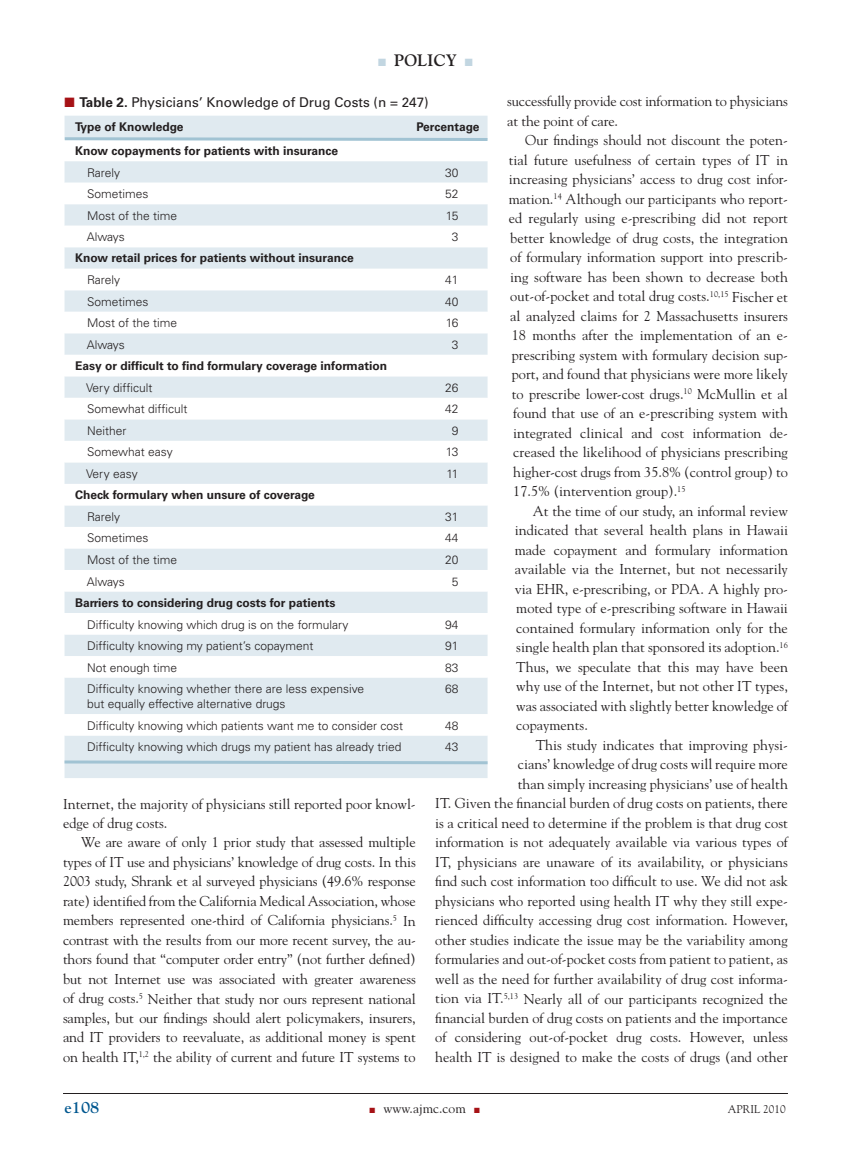
<style>
.page{position:relative;width:851px;height:1161px;background:#fff}
.page>*{position:absolute;margin:0;border:0;box-sizing:border-box;transform-origin:0 0}
.t1{font:700 16.5px "Goudy";color:#231f20}
.t2{font:700 16.5px "Goudy";color:#00578f}
.t3{font:14.25px/19.5px "Goudy";color:#231f20}
.t4{font:13.5px "Univers";color:#231f20}
.t5{font:13.5px "Goudy";color:#231f20}
.t6{font:300 12px/15px "Univers";color:#231f20}
.t7{font:700 12px "Univers";color:#231f20}
.t8{font:11.25px "Goudy";color:#231f20}
.s1{color:#c2d6e1}
.s2{color:#a61216}
.s3{font-weight:700}
</style>
<div class="page">
<hr style="left:63px;top:1093px;width:725px;height:1px;background:#231f20">
<div style="left:64px;top:116px;width:423px;height:662px;background:#e0eaf0"></div>
<svg style="left:64px;top:143px;width:423px;height:593px"></svg>
<svg style="left:64px;top:136px;width:424px;height:7px"></svg>
<svg style="left:64px;top:759px;width:424px;height:7px;background:#c4d9e3"></svg>
<p class="t1" style="left:378px;top:51px;width:96px"><span class="s1">■</span> POLICY <span class="s1">■</span></p>
<p class="t3" style="left:507px;top:92px;width:282px">successfully provide cost information to physicians at the point of care.</p>
<p class="t3" style="left:525px;top:131px;width:264px">Our findings should not discount the poten-</p>
<p class="t3" style="left:508px;top:150px;width:281px">tial future usefulness of certain types of IT in</p>
<p class="t3" style="left:508px;top:170px;width:281px">increasing physicians’ access to drug cost infor-</p>
<p class="t3" style="left:508px;top:189px;width:281px">mation.<sup>14</sup> Although our participants who report-</p>
<p class="t3" style="left:508px;top:209px;width:280px">ed regularly using e-prescribing did not report</p>
<p class="t3" style="left:510px;top:228px;width:279px">better knowledge of drug costs, the integration</p>
<p class="t3" style="left:510px;top:248px;width:279px">of formulary information support into prescrib-</p>
<p class="t3" style="left:510px;top:267px;width:279px">ing software has been shown to decrease both</p>
<p class="t3" style="left:510px;top:287px;width:279px">out-of-pocket and total drug costs.<sup>10,15</sup> Fischer et</p>
<p class="t3" style="left:510px;top:306px;width:279px">al analyzed claims for 2 Massachusetts insurers</p>
<p class="t3" style="left:511px;top:326px;width:278px">18 months after the implementation of an e-</p>
<p class="t3" style="left:511px;top:345px;width:278px">prescribing system with formulary decision sup-</p>
<p class="t3" style="left:511px;top:365px;width:278px">port, and found that physicians were more likely</p>
<p class="t3" style="left:511px;top:384px;width:278px">to prescribe lower-cost drugs.<sup>10</sup> McMullin et al</p>
<p class="t3" style="left:513px;top:404px;width:276px">found that use of an e-prescribing system with</p>
<p class="t3" style="left:513px;top:423px;width:276px">integrated clinical and cost information de-</p>
<p class="t3" style="left:513px;top:443px;width:276px">creased the likelihood of physicians prescribing</p>
<p class="t3" style="left:513px;top:462px;width:276px">higher-cost drugs from 35.8% (control group) to</p>
<p class="t3" style="left:513px;top:482px;width:174px">17.5% (intervention group).<sup>15</sup></p>
<p class="t3" style="left:532px;top:501px;width:257px">At the time of our study, an informal review</p>
<p class="t3" style="left:515px;top:521px;width:275px">indicated that several health plans in Hawaii</p>
<p class="t3" style="left:515px;top:540px;width:275px">made copayment and formulary information</p>
<p class="t3" style="left:515px;top:560px;width:275px">available via the Internet, but not necessarily</p>
<p class="t3" style="left:515px;top:579px;width:275px">via EHR, e-prescribing, or PDA. A highly pro-</p>
<p class="t3" style="left:516px;top:599px;width:273px">moted type of e-prescribing software in Hawaii</p>
<p class="t3" style="left:516px;top:618px;width:273px">contained formulary information only for the</p>
<p class="t3" style="left:516px;top:638px;width:273px">single health plan that sponsored its adoption.<sup>16</sup></p>
<p class="t3" style="left:516px;top:657px;width:273px">Thus, we speculate that this may have been</p>
<p class="t3" style="left:516px;top:677px;width:273px">why use of the Internet, but not other IT types,</p>
<p class="t3" style="left:516px;top:696px;width:273px">was associated with slightly better knowledge of</p>
<p class="t3" style="left:516px;top:716px;width:73px">copayments.</p>
<p class="t3" style="left:535px;top:735px;width:254px">This study indicates that improving physi-</p>
<p class="t3" style="left:517px;top:755px;width:271px">cians’ knowledge of drug costs will require more</p>
<p class="t3" style="left:517px;top:774px;width:272px">than simply increasing physicians’ use of health</p>
<p class="t3" style="left:435px;top:794px;width:354px">IT. Given the financial burden of drug costs on patients, there</p>
<p class="t3" style="left:435px;top:813px;width:354px">is a critical need to determine if the problem is that drug cost</p>
<p class="t3" style="left:435px;top:833px;width:354px">information is not adequately available via various types of</p>
<p class="t3" style="left:435px;top:852px;width:354px">IT, physicians are unaware of its availability, or physicians</p>
<p class="t3" style="left:435px;top:872px;width:354px">find such cost information too difficult to use. We did not ask</p>
<p class="t3" style="left:435px;top:891px;width:354px">physicians who reported using health IT why they still expe-</p>
<p class="t3" style="left:435px;top:911px;width:354px">rienced difficulty accessing drug cost information. However,</p>
<p class="t3" style="left:435px;top:930px;width:354px">other studies indicate the issue may be the variability among</p>
<p class="t3" style="left:435px;top:950px;width:354px">formularies and out-of-pocket costs from patient to patient, as</p>
<p class="t3" style="left:435px;top:969px;width:354px">well as the need for further availability of drug cost informa-</p>
<p class="t3" style="left:435px;top:989px;width:354px">tion via IT.<sup>5,13</sup> Nearly all of our participants recognized the</p>
<p class="t3" style="left:435px;top:1008px;width:354px">financial burden of drug costs on patients and the importance</p>
<p class="t3" style="left:435px;top:1028px;width:354px">of considering out-of-pocket drug costs. However, unless</p>
<p class="t3" style="left:435px;top:1047px;width:354px">health IT is designed to make the costs of drugs (and other</p>
<p class="t4" style="left:64px;top:95px;width:366px"><span class="s2">■</span> <span class="s3">Table 2.</span> Physicians’ Knowledge of Drug Costs (n = 247)</p>
<p class="t7" style="left:75px;top:119px;width:110px">Type of Knowledge</p>
<p class="t7" style="left:416px;top:119px;width:65px">Percentage</p>
<p class="t7" style="left:75px;top:143px;width:265px">Know copayments for patients with insurance</p>
<p class="t6" style="left:87px;top:165px;width:35px">Rarely</p>
<p class="t6" style="left:445px;top:165px;width:15px">30</p>
<p class="t6" style="left:87px;top:186px;width:63px">Sometimes</p>
<p class="t6" style="left:445px;top:186px;width:15px">52</p>
<p class="t6" style="left:87px;top:208px;width:92px">Most of the time</p>
<p class="t6" style="left:445px;top:208px;width:14px">15</p>
<p class="t6" style="left:87px;top:230px;width:39px">Always</p>
<p class="t6" style="left:451px;top:230px;width:8px">3</p>
<p class="t7" style="left:75px;top:251px;width:280px">Know retail prices for patients without insurance</p>
<p class="t6" style="left:87px;top:273px;width:35px">Rarely</p>
<p class="t6" style="left:445px;top:273px;width:15px">41</p>
<p class="t6" style="left:87px;top:294px;width:63px">Sometimes</p>
<p class="t6" style="left:445px;top:294px;width:15px">40</p>
<p class="t6" style="left:87px;top:316px;width:92px">Most of the time</p>
<p class="t6" style="left:445px;top:316px;width:14px">16</p>
<p class="t6" style="left:87px;top:337px;width:39px">Always</p>
<p class="t6" style="left:451px;top:337px;width:8px">3</p>
<p class="t7" style="left:75px;top:359px;width:314px">Easy or difficult to find formulary coverage information</p>
<p class="t6" style="left:86px;top:380px;width:68px">Very difficult</p>
<p class="t6" style="left:445px;top:380px;width:15px">26</p>
<p class="t6" style="left:87px;top:402px;width:102px">Somewhat difficult</p>
<p class="t6" style="left:445px;top:402px;width:15px">42</p>
<p class="t6" style="left:87px;top:423px;width:41px">Neither</p>
<p class="t6" style="left:451px;top:423px;width:8px">9</p>
<p class="t6" style="left:87px;top:445px;width:87px">Somewhat easy</p>
<p class="t6" style="left:445px;top:445px;width:14px">13</p>
<p class="t6" style="left:86px;top:466px;width:53px">Very easy</p>
<p class="t6" style="left:446px;top:466px;width:13px">11</p>
<p class="t7" style="left:75px;top:488px;width:241px">Check formulary when unsure of coverage</p>
<p class="t6" style="left:87px;top:509px;width:35px">Rarely</p>
<p class="t6" style="left:445px;top:509px;width:15px">31</p>
<p class="t6" style="left:87px;top:531px;width:63px">Sometimes</p>
<p class="t6" style="left:445px;top:531px;width:15px">44</p>
<p class="t6" style="left:87px;top:552px;width:92px">Most of the time</p>
<p class="t6" style="left:445px;top:552px;width:15px">20</p>
<p class="t6" style="left:87px;top:574px;width:39px">Always</p>
<p class="t6" style="left:451px;top:574px;width:8px">5</p>
<p class="t7" style="left:75px;top:595px;width:262px">Barriers to considering drug costs for patients</p>
<p class="t6" style="left:87px;top:617px;width:263px">Difficulty knowing which drug is on the formulary</p>
<p class="t6" style="left:445px;top:617px;width:15px">94</p>
<p class="t6" style="left:87px;top:638px;width:228px">Difficulty knowing my patient’s copayment</p>
<p class="t6" style="left:445px;top:638px;width:15px">91</p>
<p class="t6" style="left:87px;top:660px;width:92px">Not enough time</p>
<p class="t6" style="left:445px;top:660px;width:15px">83</p>
<p class="t6" style="left:87px;top:681px;width:278px">Difficulty knowing whether there are less expensive but equally effective alternative drugs</p>
<p class="t6" style="left:445px;top:681px;width:15px">68</p>
<p class="t6" style="left:87px;top:718px;width:317px">Difficulty knowing which patients want me to consider cost</p>
<p class="t6" style="left:445px;top:718px;width:15px">48</p>
<p class="t6" style="left:87px;top:739px;width:316px">Difficulty knowing which drugs my patient has already tried</p>
<p class="t6" style="left:445px;top:739px;width:15px">43</p>
<p class="t3" style="left:63px;top:794px;width:354px">Internet, the majority of physicians still reported poor knowl&shy;edge of drug costs.</p>
<p class="t3" style="left:63px;top:833px;width:354px;text-align:justify;text-indent:18px">We are aware of only 1 prior study that assessed multiple types of IT use and physicians’ knowledge of drug costs. In this 2003 study, Shrank et al surveyed physicians (49.6% response rate) identified from the California Medical Association, whose members represented one-third of California physicians.<sup>5</sup> In contrast with the results from our more recent survey, the au&shy;thors found that “computer order entry” (not further defined) but not Internet use was associated with greater awareness of drug costs.<sup>5</sup> Neither that study nor ours represent national samples, but our findings should alert policymakers, insurers, and IT providers to reevaluate, as additional money is spent on health IT,<sup>1,2</sup> the ability of current and future IT systems to</p>
<p class="t2" style="left:64px;top:1097px;width:36px">E108</p>
<p class="t5" style="left:369px;top:1100px;width:112px"><span class="s2">■</span> www.ajmc.com <span class="s2">■</span></p>
<p class="t8" style="left:727px;top:1102px;width:8px">april</p>
<p class="t8" style="left:763px;top:1102px;width:24px">2010</p>
</div>
